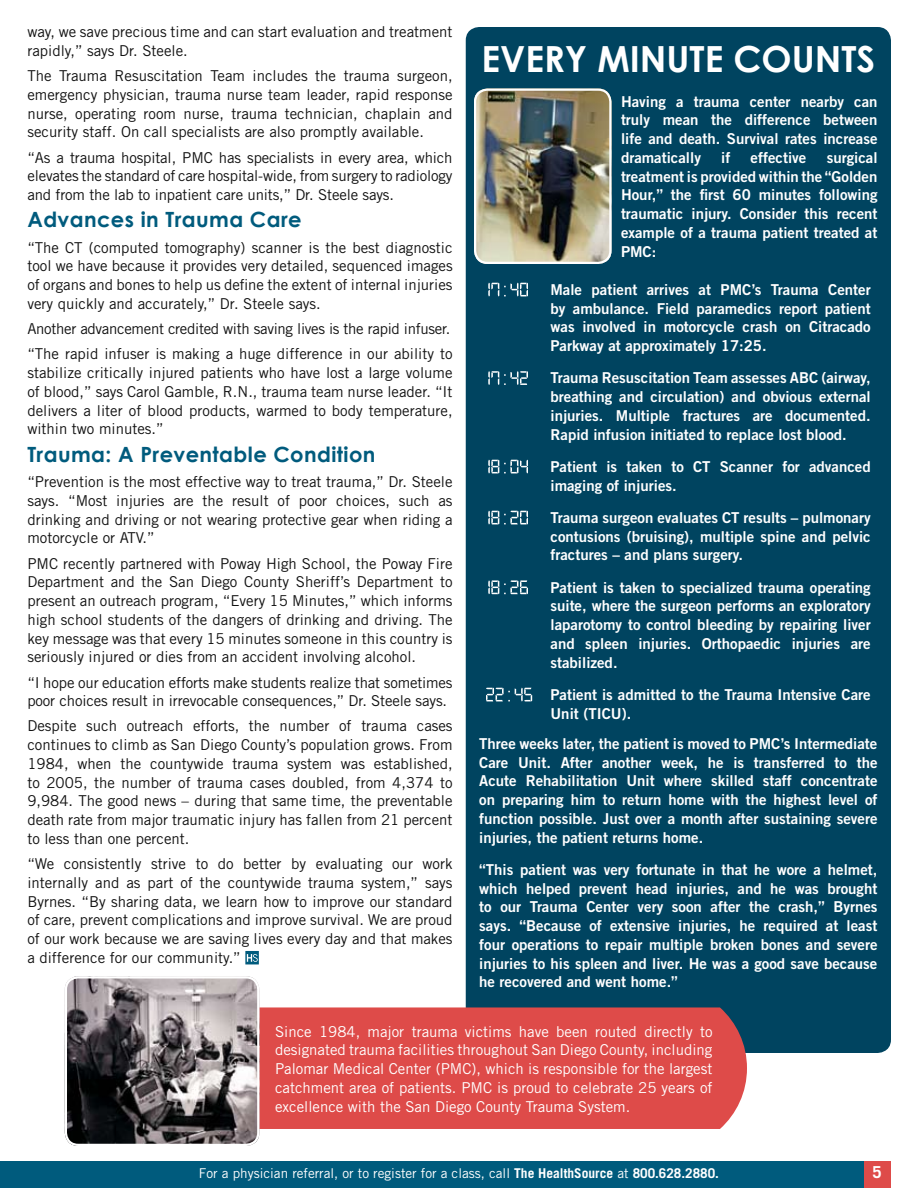
<style>
.page{position:relative;width:918px;height:1188px;background:#fff}
.page>*{position:absolute;margin:0;border:0;box-sizing:border-box;transform-origin:0 0}
.t1{font:700 36px "Century Gothic";color:#fff}
.t2{font:700 21px "Century Gothic";letter-spacing:.02em;color:#005b7d}
.t3{font:15px/18.8px "Trade Gothic";color:#121212;text-align:justify}
.t4{font:15px/18.8px "Trade Gothic Bold Two";color:#fff;text-align:justify}
.t5{font:15px/18.8px "Trade Gothic";color:#fff;text-align:justify}
.t6{font:15px/25.2px "Trade Gothic";letter-spacing:-.02em;color:#121212}
.t7{font:13.5px "Trade Gothic";color:#fff}
.s1{font-weight:700}
</style>
<div class="page">
<div style="left:466px;top:27px;width:425px;height:1026px;background:#004460;border-radius:14px"></div>
<div style="left:0;top:1161px;width:891px;height:27px;background:#005b7d"></div>
<div style="left:864px;top:1161px;width:27px;height:27px;background:#de4b49"></div>
<svg style="left:245px;top:951px;width:14px;height:13px"></svg>
<svg style="left:488px;top:283px;width:40px;height:13px"></svg>
<svg style="left:488px;top:371px;width:40px;height:14px"></svg>
<svg style="left:488px;top:460px;width:40px;height:13px"></svg>
<svg style="left:488px;top:511px;width:40px;height:13px"></svg>
<svg style="left:488px;top:580px;width:40px;height:14px"></svg>
<svg style="left:486px;top:688px;width:46px;height:13px"></svg>
<img style="left:474px;top:88px;width:138px;height:176px;border-radius:14px">
<div style="left:474px;top:88px;width:138px;height:176px;border:2px solid #fff;border-radius:12px"></div>
<div style="left:259px;top:1007px;width:488px;height:122px;background:#de4b49"></div>
<img style="left:65px;top:976px;width:194px;height:170px;border-radius:14px">
<div style="left:65px;top:976px;width:194px;height:170px;border:2px solid #fff;border-radius:12px"></div>
<p class="t3" style="left:27px;top:22px;width:427px">way, we save precious time and can start evaluation and treatment rapidly,” says Dr. Steele.</p>
<p class="t3" style="left:27px;top:66px;width:427px">The Trauma Resuscitation Team includes the trauma surgeon, emergency physician, trauma nurse team leader, rapid response nurse, operating room nurse, trauma technician, chaplain and security staff. On call specialists are also promptly available.</p>
<p class="t3" style="left:27px;top:148px;width:427px">“As a trauma hospital, PMC has specialists in every area, which elevates the standard of care hospital-wide, from surgery to radiology and from the lab to inpatient care units,” Dr. Steele says.</p>
<h2 class="t2" style="left:27px;top:207px;width:276px">Advances in Trauma Care</h2>
<p class="t3" style="left:27px;top:238px;width:427px">“The CT (computed tomography) scanner is the best diagnostic tool we have because it provides very detailed, sequenced images of organs and bones to help us define the extent of internal injuries very quickly and accurately,” Dr. Steele says.</p>
<p class="t6" style="left:27px;top:316px;width:427px">Another advancement credited with saving lives is the rapid infuser. “The rapid infuser is making a huge difference in our ability to</p>
<p class="t3" style="left:27px;top:363px;width:427px">stabilize critically injured patients who have lost a large volume of blood,” says Carol Gamble, R.N., trauma team nurse leader. “It delivers a liter of blood products, warmed to body temperature, within two minutes.”</p>
<h2 class="t2" style="left:27px;top:441px;width:350px">Trauma: A Preventable Condition</h2>
<p class="t3" style="left:27px;top:472px;width:427px">“Prevention is the most effective way to treat trauma,” Dr. Steele says. “Most injuries are the result of poor choices, such as drinking and driving or not wearing protective gear when riding a motorcycle or ATV.”</p>
<p class="t3" style="left:27px;top:554px;width:427px">PMC recently partnered with Poway High School, the Poway Fire Department and the San Diego County Sheriff’s Department to present an outreach program, “Every 15 Minutes,” which informs high school students of the dangers of drinking and driving. The key message was that every 15 minutes someone in this country is seriously injured or dies from an accident involving alcohol.</p>
<p class="t3" style="left:27px;top:673px;width:427px">“I hope our education efforts make students realize that sometimes poor choices result in irrevocable consequences,” Dr. Steele says.</p>
<p class="t3" style="left:27px;top:717px;width:427px">Despite such outreach efforts, the number of trauma cases continues to climb as San Diego County’s population grows. From 1984, when the countywide trauma system was established, to 2005, the number of trauma cases doubled, from 4,374 to 9,984. The good news – during that same time, the preventable death rate from major traumatic injury has fallen from 21 percent to less than one percent.</p>
<p class="t3" style="left:27px;top:854px;width:427px">“We consistently strive to do better by evaluating our work internally and as part of the countywide trauma system,” says Byrnes. “By sharing data, we learn how to improve our standard of care, prevent complications and improve survival. We are proud of our work because we are saving lives every day and that makes a difference for our community.”</p>
<h1 class="t1" style="left:481px;top:36px;width:377px">Every Minute Counts</h1>
<p class="t4" style="left:621px;top:92px;width:258px">Having a trauma center nearby can truly mean the difference between life and death. Survival rates increase dramatically</p>
<p class="t4" style="left:621px;top:148px;width:258px;text-indent:206px">surgical treatment is provided within the “Golden Hour,” the first 60 minutes following traumatic injury. Consider this recent example of a trauma patient treated at PMC:</p>
<p class="t4" style="left:721px;top:148px;width:11px">if</p>
<p class="t4" style="left:751px;top:148px;width:57px">effective</p>
<p class="t4" style="left:550px;top:280px;width:322px">Male patient arrives at PMC’s Trauma Center by ambulance. Field paramedics report patient was involved in motorcycle crash on Citracado Parkway at approximately 17:25.</p>
<p class="t4" style="left:550px;top:368px;width:322px">Trauma Resuscitation Team assesses ABC (airway, breathing and circulation) and obvious external injuries. Multiple fractures are documented.<br>Rapid infusion initiated to replace lost blood.</p>
<p class="t4" style="left:550px;top:457px;width:322px">Patient is taken to CT Scanner for advanced imaging of injuries.</p>
<p class="t4" style="left:550px;top:508px;width:322px">Trauma surgeon evaluates CT results – pulmonary contusions (bruising), multiple spine and pelvic fractures – and plans surgery.</p>
<p class="t4" style="left:550px;top:578px;width:322px">Patient is taken to specialized trauma operating suite, where the surgeon performs an exploratory laparotomy to control bleeding by repairing liver and spleen injuries. Orthopaedic injuries are stabilized.</p>
<p class="t4" style="left:550px;top:685px;width:322px">Patient is admitted to the Trauma Intensive Care<br>Unit (TICU).</p>
<p class="t4" style="left:479px;top:734px;width:400px">Three weeks later, the patient is moved to PMC’s Intermediate Care Unit. After another week, he is transferred to the Acute Rehabilitation Unit where skilled staff concentrate on preparing him to return home with the highest level of function possible. Just over a month after sustaining severe injuries, the patient returns home.</p>
<p class="t4" style="left:479px;top:860px;width:400px">“This patient was very fortunate in that he wore a helmet, which helped prevent head injuries, and he was brought to our Trauma Center very soon after the crash,” Byrnes says. “Because of extensive injuries, he required at least four operations to repair multiple broken bones and severe injuries to his spleen and liver. He was a good save because he recovered and went home.”</p>
<p class="t5" style="left:275px;top:1022px;width:439px">Since 1984, major trauma victims have been routed directly to designated trauma facilities throughout San Diego County, including Palomar Medical Center (PMC), which is responsible for the largest catchment area of patients. PMC is proud to celebrate 25 years of excellence with the San Diego County Trauma System.</p>
<p class="t7" style="left:199px;top:1165px;width:522px">For a physician referral, or to register for a class, call <span class="s1">The HealthSource</span> at <span class="s1">800.628.2880.</span></p>
</div>
